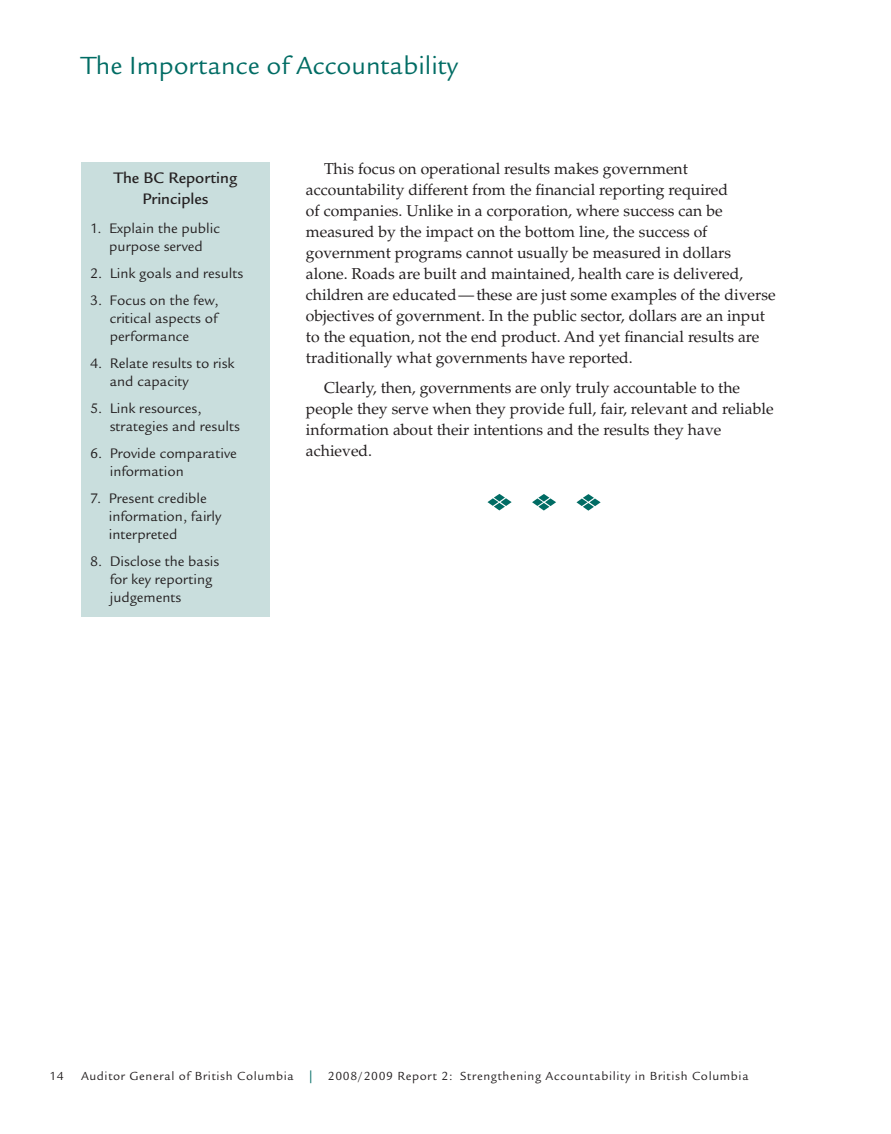
<style>
.page{position:relative;width:891px;height:1134px;background:#fff}
.page>*{position:absolute;margin:0;border:0;box-sizing:border-box;transform-origin:0 0}
.t1{font:27px "Legacy Sans";color:#006c64}
.t2{font:500 16.5px/21px "Legacy Sans";color:#231f20;text-align:center}
.t3{font:15.75px/21px "Palatino";color:#231f20}
.t4{font:15px/18px "Legacy Sans";color:#231f20}
.t5{font:12.75px "Legacy Sans";letter-spacing:.05em;color:#231f20}
.s1{color:#006c64}
</style>
<div class="page">
<svg style="left:576px;top:494px;width:25px;height:17px"></svg>
<svg style="left:532px;top:494px;width:24px;height:17px"></svg>
<svg style="left:487px;top:494px;width:25px;height:16px"></svg>
<div style="left:81px;top:162px;width:189px;height:454px;background:#c9dedd"></div>
<h1 class="t1" style="left:81px;top:50px;width:378px">The Importance of Accountability</h1>
<p class="t2" style="left:114px;top:167px;width:125px">The BC Reporting<br>Principles</p>
<p class="t4" style="left:90px;top:219px;width:132px;text-align:center">1. Explain the public purpose served</p>
<p class="t4" style="left:90px;top:264px;width:155px">2. Link goals and results</p>
<p class="t4" style="left:110px;top:291px;width:111px;text-align:justify;text-indent:-20px">3. Focus on the few, critical aspects of performance</p>
<p class="t4" style="left:110px;top:354px;width:126px;text-indent:-20px">4. Relate results to risk and capacity</p>
<p class="t4" style="left:110px;top:399px;width:132px;text-indent:-20px">5. Link resources, strategies and results</p>
<p class="t4" style="left:110px;top:444px;width:129px;text-indent:-20px">6. Provide comparative information</p>
<p class="t4" style="left:109px;top:489px;width:114px;text-indent:-19px">7. Present credible information, fairly interpreted</p>
<p class="t4" style="left:110px;top:552px;width:111px;text-indent:-20px">8. Disclose the basis for key reporting judgements</p>
<p class="t3" style="left:306px;top:158px;width:471px;text-indent:18px">This focus on operational results makes government accountability different from the financial reporting required<br>of companies. Unlike in a corporation, where success can be measured by the impact on the bottom line, the success of government programs cannot usually be measured in dollars alone. Roads are built and maintained, health care is delivered, children are educated—these are just some examples of the diverse objectives of government. In the public sector, dollars are an input to the equation, not the end product. And yet financial results are traditionally what governments have reported.</p>
<p class="t3" style="left:306px;top:377px;width:469px;text-indent:18px">Clearly, then, governments are only truly accountable to the people they serve when they provide full, fair, relevant and reliable information about their intentions and the results they have achieved.</p>
<p class="t5" style="left:50px;top:1069px;width:16px">14</p>
<p class="t5" style="left:81px;top:1069px;width:669px">Auditor General of British Columbia <span class="s1">|</span> 2008/2009 Report 2: Strengthening Accountability in British Columbia</p>
</div>
